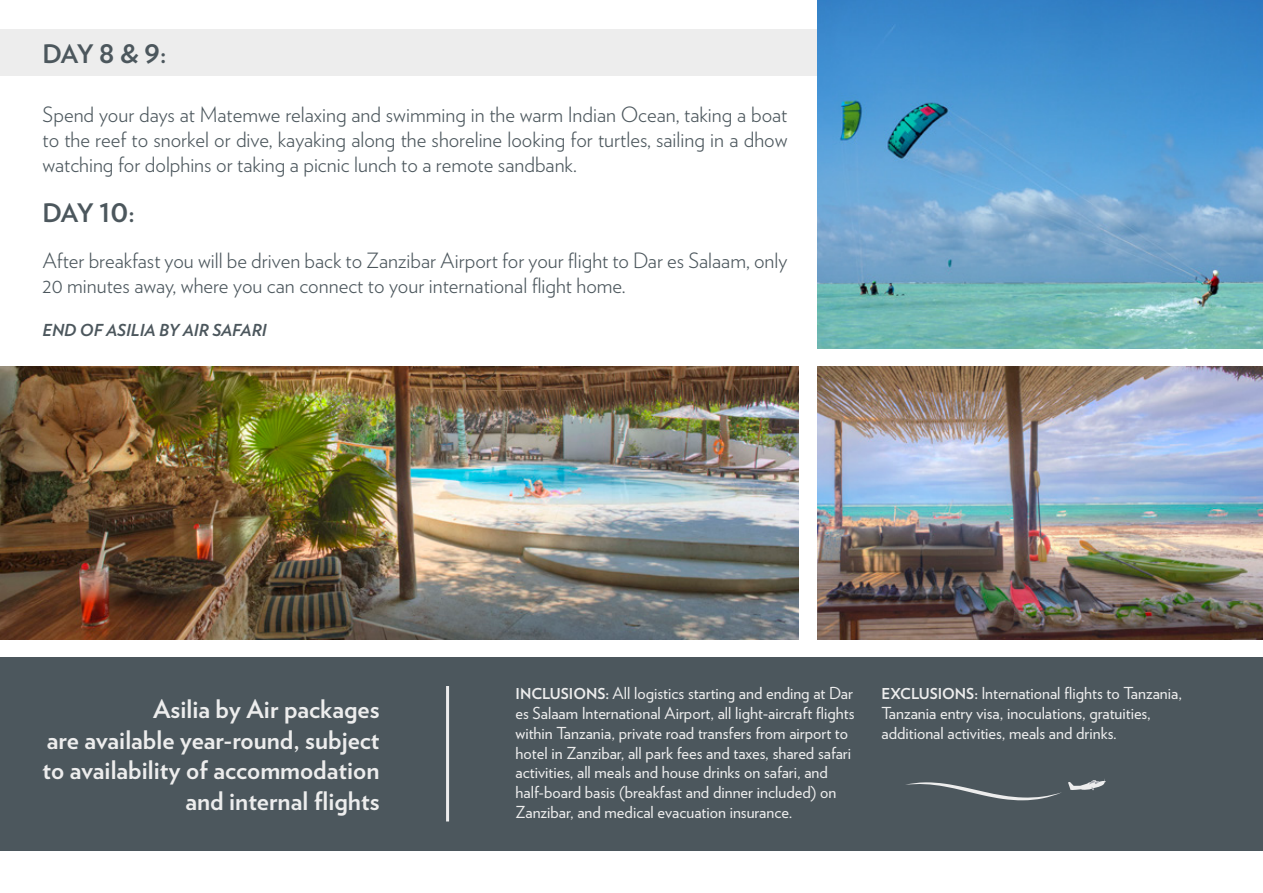
<style>
.page{position:relative;width:1263px;height:893px;background:#fff}
.page>*{position:absolute;margin:0;border:0;box-sizing:border-box;transform-origin:0 0}
.t1{font:700 25.5px/30.6px "Verlag";color:#ededed;text-align:right}
.t2{font:700 25.5px "Verlag";letter-spacing:-.05em;color:#4c575d}
.t3{font:300 21px/25.2px "Verlag";color:#4c575d;text-align:justify}
.t4{font:16.5px/19.8px "Verlag";color:#ededed}
.t5{font:italic 700 16.5px "Verlag";color:#4c575d}
.s1{font-weight:700;font-size:15px}
</style>
<div class="page">
<div style="left:0;top:29px;width:828px;height:47px;background:#ededed"></div>
<div style="left:0;top:657px;width:1263px;height:193px;background:#4c575d"></div>
<img style="left:817px;top:0;width:446px;height:348px">
<hr style="left:446px;top:686px;width:3px;height:135px;background:#ededed">
<img style="left:817px;top:366px;width:446px;height:273px">
<img style="left:0;top:366px;width:799px;height:273px">
<svg style="left:906px;top:782px;width:155px;height:18px"></svg>
<svg style="left:1068px;top:779px;width:38px;height:11px"></svg>
<h1 class="t2" style="left:43px;top:34px;width:125px">DAY 8 &amp; 9:</h1>
<p class="t3" style="left:43px;top:100px;width:746px">Spend your days at Matemwe relaxing and swimming in the warm Indian Ocean, taking a boat to the reef to snorkel or dive, kayaking along the shoreline looking for turtles, sailing in a dhow watching for dolphins or taking a picnic lunch to a remote sandbank.</p>
<h1 class="t2" style="left:43px;top:192px;width:94px">DAY 10:</h1>
<p class="t3" style="left:43px;top:246px;width:746px">After breakfast you will be driven back to Zanzibar Airport for your flight to Dar es Salaam, only<br>20 minutes away, where you can connect to your international flight home.</p>
<p class="t5" style="left:43px;top:317px;width:226px">END OF ASILIA BY AIR SAFARI</p>
<h1 class="t1" style="left:43px;top:692px;width:338px">Asilia by Air packages<br>are available year-round, subject to availability of accommodation and internal flights</h1>
<p class="t4" style="left:516px;top:682px;width:340px"><span class="s1">INCLUSIONS:</span> All logistics starting and ending at Dar es Salaam International Airport, all light-aircraft flights within Tanzania, private road transfers from airport to hotel in Zanzibar, all park fees and taxes, shared safari activities, all meals and house drinks on safari, and half-board basis (breakfast and dinner included) on Zanzibar, and medical evacuation insurance.</p>
<p class="t4" style="left:881px;top:682px;width:302px"><span class="s1">EXCLUSIONS:</span> International flights to Tanzania,<br>Tanzania entry visa, inoculations, gratuities, additional activities, meals and drinks.</p>
</div>
